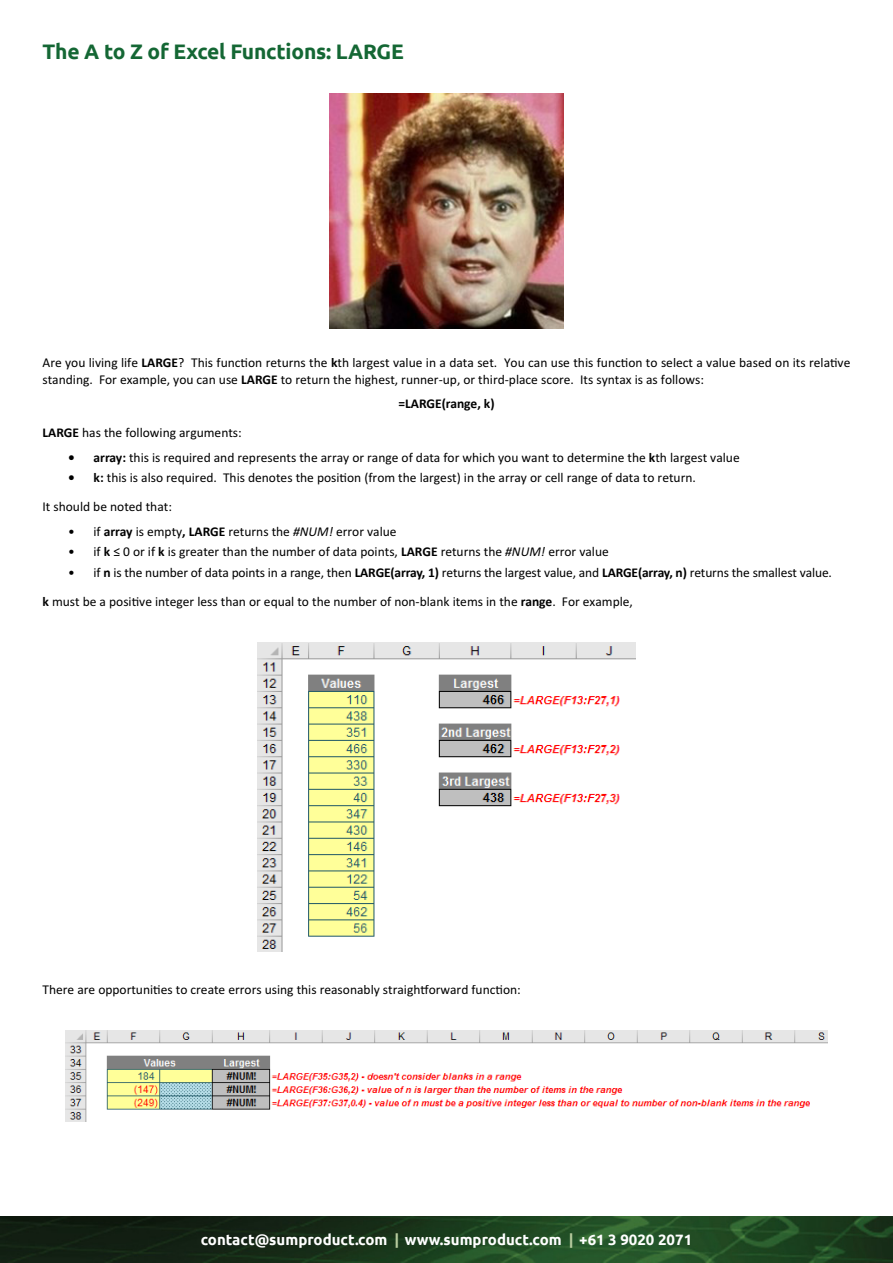
<style>
.page{position:relative;width:893px;height:1263px;background:#fff}
.page>*{position:absolute;margin:0;border:0;box-sizing:border-box;transform-origin:0 0}
.t1{font:700 21px "Ubuntu";letter-spacing:-.01em;color:#146734}
.t2{font:700 15px "Ubuntu";color:#fff}
.t3{font:13.5px/29px "Calibri";color:#000}
.t4{font:700 13.5px "Calibri";color:#000}
.s1{font-weight:700}
.s2{font-style:italic}
.s3{color:#b7cb9e}
</style>
<div class="page">
<img style="left:0;top:1217px;width:893px;height:46px">
<img style="left:329px;top:94px;width:235px;height:234px">
<img style="left:258px;top:642px;width:377px;height:310px">
<img style="left:66px;top:1031px;width:761px;height:91px">
<h1 class="t1" style="left:43px;top:39px;width:363px">The A to Z of Excel Functions: LARGE</h1>
<p class="t3" style="left:43px;top:354px;width:809px;line-height:16.2px">Are you living life <span class="s1">LARGE</span>? This function returns the <span class="s1">k</span>th largest value in a data set. You can use this function to select a value based on its relative standing. For example, you can use <span class="s1">LARGE</span> to return the highest, runner-up, or third-place score. Its syntax is as follows:</p>
<p class="t4" style="left:398px;top:394px;width:98px">=LARGE(range, k)</p>
<p class="t3" style="left:43px;top:418px;width:201px"><span class="s1">LARGE</span> has the following arguments:</p>
<p class="t3" style="left:68px;top:443px;width:673px"><span class="s1">• array:</span> this is required and represents the array or range of data for which you want to determine the <span class="s1">k</span>th largest value</p>
<p class="t3" style="left:43px;top:463px;width:655px;text-indent:26px"><span class="s1">• k:</span> this is also required. This denotes the position (from the largest) in the array or cell range of data to return.<br>It should be noted that:</p>
<p class="t3" style="left:68px;top:517px;width:330px">• if <span class="s1">array</span> is empty<span class="s1">, LARGE</span> returns the <span class="s2">#NUM!</span> error value</p>
<p class="t3" style="left:68px;top:537px;width:542px">• if <span class="s1">k</span> ≤ 0 or if <span class="s1">k</span> is greater than the number of data points, <span class="s1">LARGE</span> returns the <span class="s2">#NUM!</span> error value</p>
<p class="t3" style="left:43px;top:558px;width:791px;text-indent:26px">• if <span class="s1">n</span> is the number of data points in a range, then <span class="s1">LARGE(array, 1)</span> returns the largest value, and <span class="s1">LARGE(array, n)</span> returns the smallest value. <span class="s1">k</span> must be a positive integer less than or equal to the number of non-blank items in the <span class="s1">range</span>. For example,</p>
<p class="t3" style="left:43px;top:975px;width:480px">There are opportunities to create errors using this reasonably straightforward function:</p>
<p class="t2" style="left:201px;top:1231px;width:493px">contact@sumproduct.com <span class="s3">|</span> www.sumproduct.com <span class="s3">|</span> +61 3 9020 2071</p>
</div>
